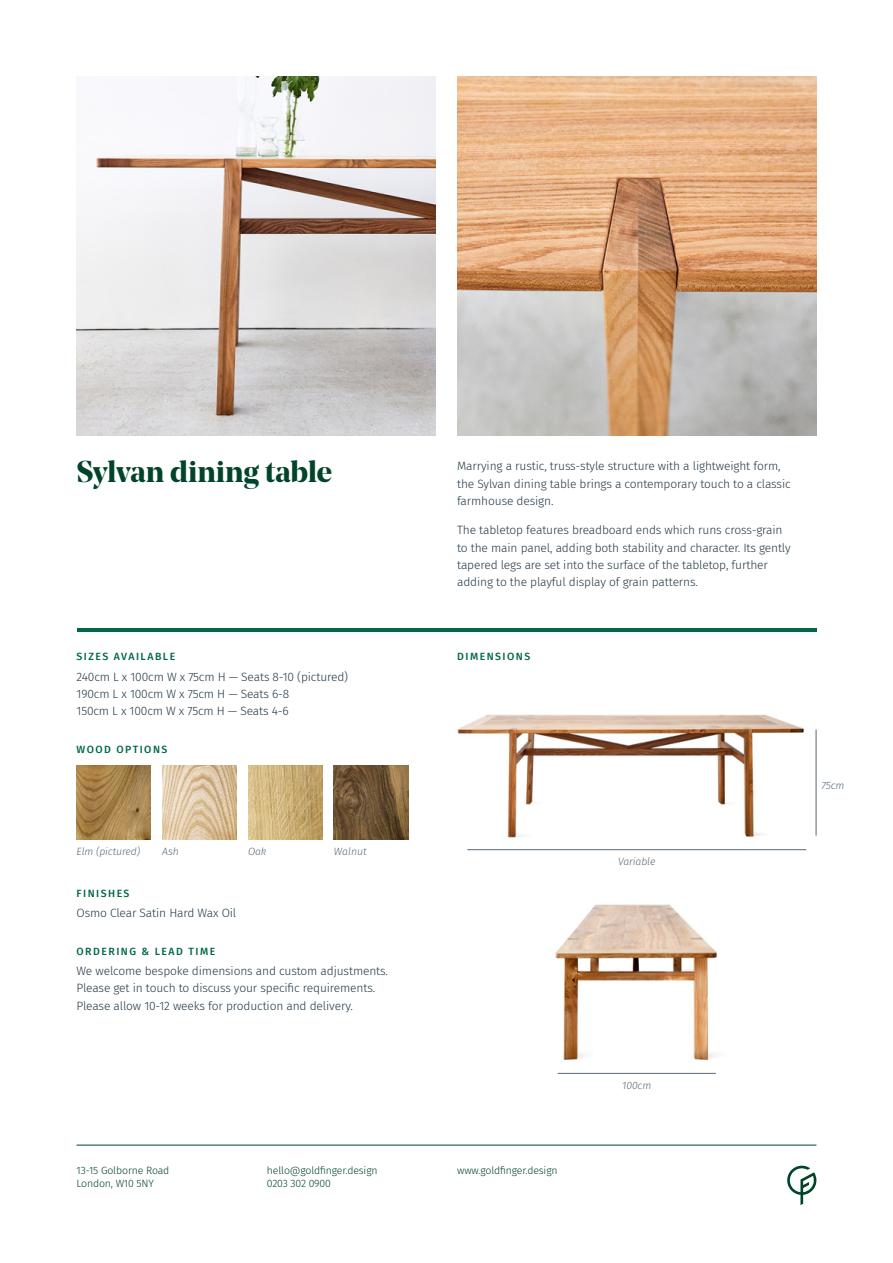
<style>
.page{position:relative;width:893px;height:1263px;background:#fff}
.page>*{position:absolute;margin:0;border:0;box-sizing:border-box;transform-origin:0 0}
.Product_name{font:700 30px "Noe Display";color:#004529}
.Body{font:300 12px/17.2px "Fira Sans";letter-spacing:-.01em;color:#223847}
.t1{font:300 10.5px/12.6px "Fira Sans";letter-spacing:-.01em;color:#004529}
.Subhead{font:500 10.5px "Fira Sans";letter-spacing:.14em;color:#006941}
.t2{font:italic 300 10.5px "Fira Sans";letter-spacing:-.01em;color:#586876}
</style>
<div class="page">
<hr style="left:77px;top:1145px;width:739px;height:1px;background:#004529">
<svg style="left:787px;top:1165px;width:29px;height:40px"></svg>
<img style="left:457px;top:714px;width:347px;height:124px">
<img style="left:555px;top:904px;width:162px;height:169px">
<hr style="left:816px;top:729px;width:1px;height:107px;background:#586876">
<hr style="left:77px;top:628px;width:739px;height:3px;background:#006941">
<img style="left:457px;top:77px;width:359px;height:359px">
<img style="left:77px;top:77px;width:359px;height:359px">
<img style="left:162px;top:765px;width:75px;height:75px">
<img style="left:248px;top:765px;width:74px;height:75px">
<img style="left:334px;top:766px;width:74px;height:73px">
<img style="left:77px;top:765px;width:74px;height:75px">
<hr style="left:467px;top:849px;width:339px;height:1px;background:#586876">
<hr style="left:558px;top:1073px;width:158px;height:1px;background:#586876">
<p class="Product_name" style="left:77px;top:452px;width:257px">Sylvan dining table</p>
<p class="Subhead" style="left:77px;top:648px;width:100px">SIZES AVAILABLE</p>
<p class="Body" style="left:77px;top:668px;width:273px">240cm L x 100cm W x 75cm H — Seats 8-10 (pictured)<br>190cm L x 100cm W x 75cm H — Seats 6-8<br>150cm L x 100cm W x 75cm H — Seats 4-6</p>
<p class="Subhead" style="left:77px;top:741px;width:92px">WOOD OPTIONS</p>
<p class="t2" style="left:77px;top:844px;width:65px">Elm (pictured)</p>
<p class="t2" style="left:162px;top:844px;width:18px">Ash</p>
<p class="t2" style="left:248px;top:844px;width:20px">Oak</p>
<p class="t2" style="left:334px;top:844px;width:34px">Walnut</p>
<p class="Subhead" style="left:77px;top:885px;width:54px">FINISHES</p>
<p class="Body" style="left:77px;top:904px;width:161px">Osmo Clear Satin Hard Wax Oil</p>
<p class="Subhead" style="left:77px;top:943px;width:140px">ORDERING &amp; LEAD TIME</p>
<p class="Body" style="left:77px;top:962px;width:313px">We welcome bespoke dimensions and custom adjustments.<br>Please get in touch to discuss your specific requirements.<br>Please allow 10-12 weeks for production and delivery.</p>
<p class="Body" style="left:457px;top:458px;width:335px">Marrying a rustic, truss-style structure with a lightweight form, the Sylvan dining table brings a contemporary touch to a classic farmhouse design.</p>
<p class="Body" style="left:457px;top:521px;width:335px">The tabletop features breadboard ends which runs cross-grain to the main panel, adding both stability and character. Its gently tapered legs are set into the surface of the tabletop, further adding to the playful display of grain patterns.</p>
<p class="Subhead" style="left:457px;top:648px;width:75px">DIMENSIONS</p>
<p class="t2" style="left:618px;top:854px;width:39px">Variable</p>
<p class="t2" style="left:622px;top:1078px;width:31px">100cm</p>
<p class="t1" style="left:77px;top:1164px;width:94px">13-15 Golborne Road<br>London, W10 5NY</p>
<p class="t1" style="left:267px;top:1164px;width:112px">hello@goldfinger.design<br>0203 302 0900</p>
<p class="t1" style="left:457px;top:1164px;width:102px">www.goldfinger.design</p>
<p class="t2" style="left:822px;top:778px;width:24px">75cm</p>
</div>
